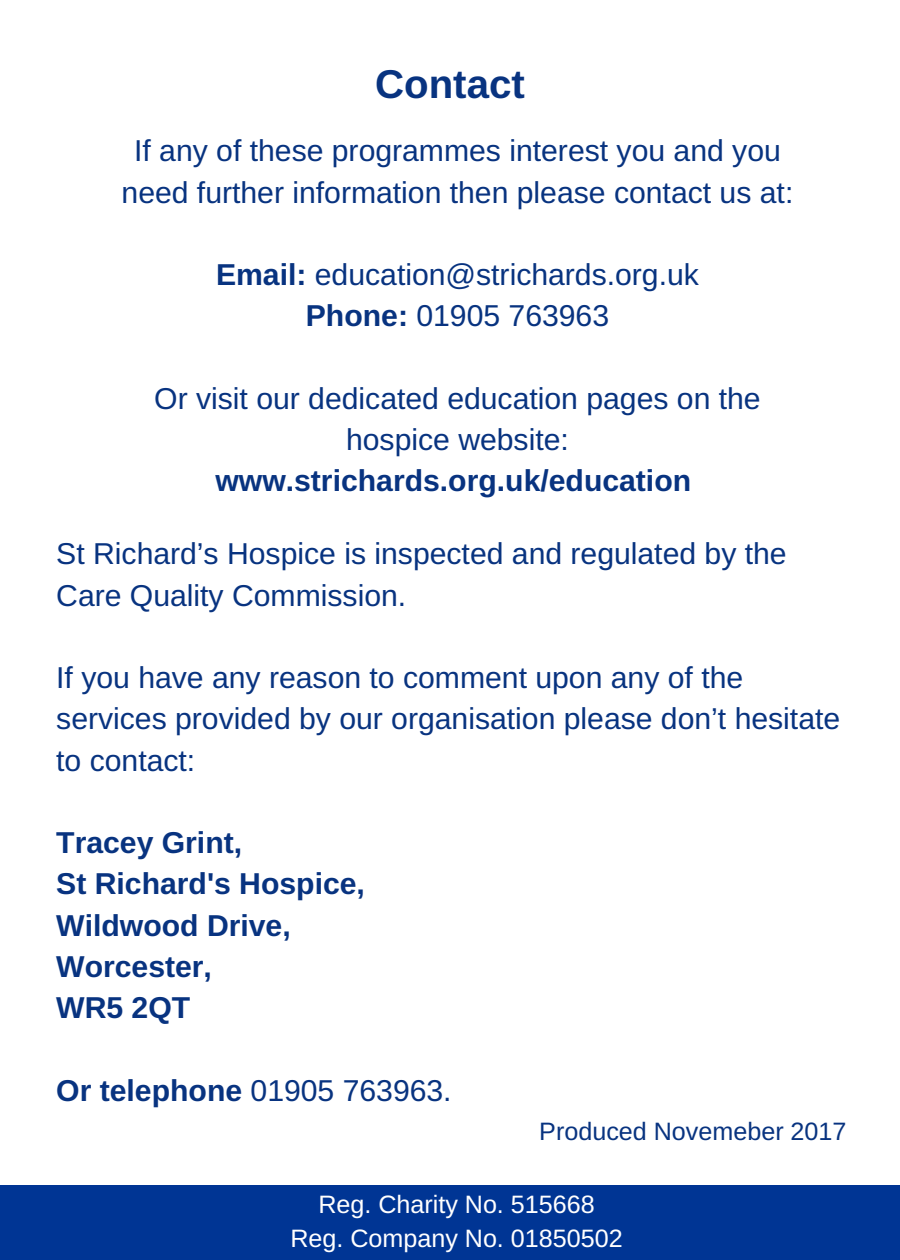
<style>
.page{position:relative;width:900px;height:1260px;background:#fff}
.page>*{position:absolute;margin:0;border:0;box-sizing:border-box;transform-origin:0 0}
.t1{font:700 40.25px "Arimo";color:#083380}
.t2{font:30.25px/41.2px "Arimo";color:#083380;text-align:center}
.t3{font:700 30.25px/41.2px "Arimo";color:#083380}
.t4{font:25.25px/33.8px "Arimo";color:#fff;text-align:center}
.t5{font:25.25px "Arimo";color:#083380}
.s1{font-weight:700}
</style>
<div class="page">
<div style="left:0;top:1185px;width:900px;height:75px;background:#003594"></div>
<h1 class="t1" style="left:375px;top:61px;width:151px">Contact</h1>
<p class="t2" style="left:122px;top:130px;width:673px">If any of these programmes interest you and you need further information then please contact us at:</p>
<p class="t2" style="left:216px;top:254px;width:484px"><span class="s1">Email:</span> education@strichards.org.uk<br><span class="s1">Phone:</span> 01905 763963</p>
<p class="t2" style="left:154px;top:378px;width:608px">Or visit our dedicated education pages on the hospice website:</p>
<p class="t3" style="left:215px;top:460px;width:477px">www.strichards.org.uk/education</p>
<p class="t2" style="left:56px;top:533px;width:732px;text-align:left">St Richard’s Hospice is inspected and regulated by the<br>Care Quality Commission.</p>
<p class="t2" style="left:56px;top:657px;width:786px;text-align:left">If you have any reason to comment upon any of the services provided by our organisation please don’t hesitate to contact:</p>
<p class="t3" style="left:56px;top:822px;width:310px">Tracey Grint,<br>St Richard's Hospice,<br>Wildwood Drive,<br>Worcester,<br>WR5 2QT</p>
<p class="t2" style="left:56px;top:1070px;width:397px"><span class="s1">Or telephone</span> 01905 763963.</p>
<p class="t5" style="left:539px;top:1117px;width:309px">Produced Novemeber 2017</p>
<p class="t4" style="left:290px;top:1187px;width:334px">Reg. Charity No. 515668<br>Reg. Company No. 01850502</p>
</div>
